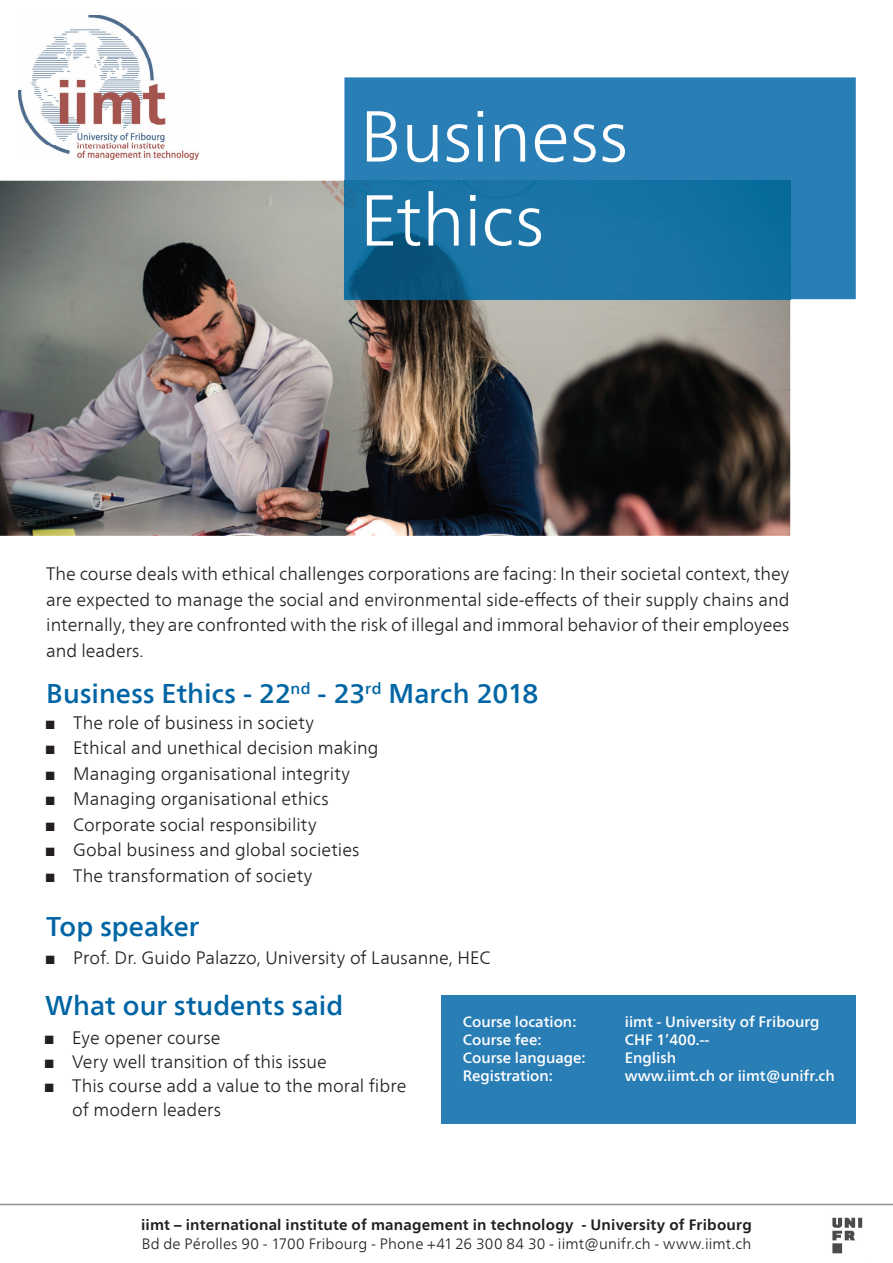
<style>
.page{position:relative;width:893px;height:1263px;background:#fff}
.page>*{position:absolute;margin:0;border:0;box-sizing:border-box;transform-origin:0 0}
.t1{font:300 72px/84px "Frutiger Neue LT Com";letter-spacing:-.005em;color:#fff}
.t2{font:500 27px "Frutiger Neue LT Com";color:#0065a4}
.t3{font:300 18px/25.5px "Frutiger Neue LT Com";color:#231f20}
.t4{font:500 15px "Frutiger Neue LT Com";color:#fff}
.t5{font:700 15px "Frutiger Neue LT Com";letter-spacing:.015em;color:#231f20}
.t6{font:300 15px "Frutiger Neue LT Com";letter-spacing:.01em;color:#231f20}
.s1{font-family:"Arial Narrow";font-weight:400}
</style>
<div class="page">
<img style="left:0;top:181px;width:790px;height:355px">
<img style="left:18px;top:15px;width:181px;height:144px">
<hr style="left:0;top:1204px;width:893px;height:1px;background:#939598">
<img style="left:832px;top:1217px;width:31px;height:37px">
<div style="left:442px;top:996px;width:414px;height:128px;background:#2a7eb6"></div>
<div style="left:344px;top:77px;width:512px;height:222px;background:#2a7eb6"></div>
<img style="left:344px;top:181px;width:446px;height:118px">
<h1 class="t1" style="left:360px;top:94px;width:270px">Business<br>Ethics</h1>
<p class="t3" style="left:46px;top:561px;width:745px;text-align:justify">The course deals with ethical challenges corporations are facing: In their societal context, they are expected to manage the social and environmental side-effects of their supply chains and internally, they are confronted with the risk of illegal and immoral behavior of their employees and leaders.</p>
<h2 class="t2" style="left:46px;top:677px;width:494px">Business Ethics - 22<sup>nd</sup> - 23<sup>rd</sup> March 2018</h2>
<p class="t3" style="left:46px;top:709px;width:269px"><span class="s1">■</span> The role of business in society</p>
<p class="t3" style="left:46px;top:735px;width:334px"><span class="s1">■</span> Ethical and unethical decision making</p>
<p class="t3" style="left:46px;top:760px;width:305px"><span class="s1">■</span> Managing organisational integrity</p>
<p class="t3" style="left:46px;top:786px;width:284px"><span class="s1">■</span> Managing organisational ethics</p>
<p class="t3" style="left:46px;top:811px;width:272px"><span class="s1">■</span> Corporate social responsibility</p>
<p class="t3" style="left:46px;top:837px;width:315px"><span class="s1">■</span> Gobal business and global societies</p>
<p class="t3" style="left:46px;top:862px;width:268px"><span class="s1">■</span> The transformation of society</p>
<h2 class="t2" style="left:46px;top:910px;width:155px">Top speaker</h2>
<p class="t3" style="left:46px;top:945px;width:446px"><span class="s1">■</span> Prof. Dr. Guido Palazzo, University of Lausanne, HEC</p>
<h2 class="t2" style="left:45px;top:989px;width:300px">What our students said</h2>
<p class="t3" style="left:45px;top:1024px;width:177px"><span class="s1">■</span> Eye opener course</p>
<p class="t3" style="left:45px;top:1048px;width:283px"><span class="s1">■</span> Very well transition of this issue</p>
<p class="t3" style="left:72px;top:1073px;width:336px;line-height:24px;text-indent:-27px"><span class="s1">■</span> This course add a value to the moral fibre of modern leaders</p>
<p class="t4" style="left:463px;top:1013px;width:115px">Course location:</p>
<p class="t4" style="left:625px;top:1013px;width:196px">iimt - University of Fribourg</p>
<p class="t4" style="left:463px;top:1031px;width:80px">Course fee:</p>
<p class="t4" style="left:625px;top:1031px;width:86px">CHF 1’400.--</p>
<p class="t4" style="left:463px;top:1049px;width:124px">Course language:</p>
<p class="t4" style="left:625px;top:1049px;width:53px">English</p>
<p class="t4" style="left:463px;top:1067px;width:92px">Registration:</p>
<p class="t4" style="left:625px;top:1067px;width:211px">www.iimt.ch or iimt@unifr.ch</p>
<p class="t5" style="left:141px;top:1215px;width:612px">iimt – international institute of management in technology - University of Fribourg</p>
<p class="t6" style="left:142px;top:1235px;width:611px">Bd de Pérolles 90 - 1700 Fribourg - Phone +41 26 300 84 30 - iimt@unifr.ch - www.iimt.ch</p>
</div>
